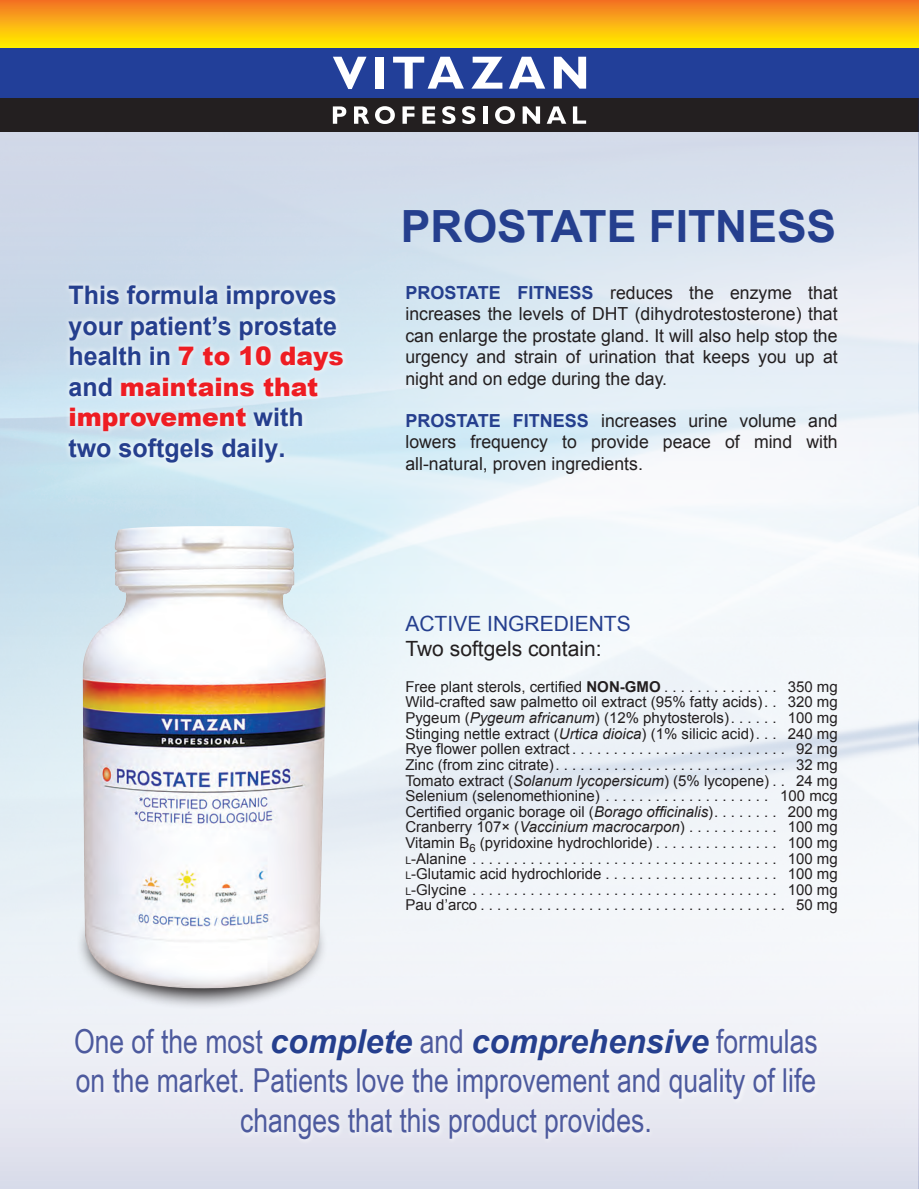
<style>
.page{position:relative;width:919px;height:1189px;background:#fff}
.page>*{position:absolute;margin:0;border:0;box-sizing:border-box;transform-origin:0 0}
.t1{font:700 44.4px "Arial";color:#253f8e}
.t2{font:33px/39.6px "Arial Narrow";color:#4d5a9e;text-align:center}
.t3{font:700 25.5px/30.6px "Arial";color:#253f8e}
.t4{font:21px/25.2px "Arial";color:#231f20}
.t5{font:18px/21.6px "Arial";color:#231f20;text-align:justify}
.t6{font:15px/15.6px "Arial";color:#231f20;text-align:justify}
.s1{font-weight:900;color:#ee1d23}
.s2{font-weight:700;color:#253f8e}
.s3{color:#253f8e}
.s4{font-weight:700}
.s5{font-style:italic}
.s6{font-size:10.5px}
.s7{font-family:"Arial";font-weight:700;font-style:italic;color:#253f8e}
</style>
<div class="page">
<div style="left:0;top:48px;width:918px;height:50px;background:#223f99"></div>
<div style="left:0;top:98px;width:918px;height:34px;background:#231f20"></div>
<svg style="left:333px;top:57px;width:33px;height:32px"></svg>
<div style="left:375px;top:57px;width:8px;height:32px;background:#fff"></div>
<svg style="left:393px;top:57px;width:71px;height:32px"></svg>
<svg style="left:471px;top:57px;width:31px;height:32px"></svg>
<svg style="left:509px;top:57px;width:36px;height:32px"></svg>
<svg style="left:554px;top:57px;width:32px;height:32px"></svg>
<svg style="left:333px;top:106px;width:13px;height:18px"></svg>
<svg style="left:354px;top:106px;width:15px;height:18px"></svg>
<svg style="left:375px;top:106px;width:20px;height:18px"></svg>
<svg style="left:402px;top:106px;width:12px;height:18px"></svg>
<svg style="left:422px;top:106px;width:13px;height:18px"></svg>
<svg style="left:442px;top:106px;width:13px;height:18px"></svg>
<svg style="left:462px;top:106px;width:13px;height:18px"></svg>
<hr style="left:483px;top:106px;width:4px;height:18px;background:#fff">
<svg style="left:495px;top:106px;width:20px;height:18px"></svg>
<svg style="left:522px;top:106px;width:18px;height:18px"></svg>
<svg style="left:546px;top:106px;width:20px;height:18px"></svg>
<svg style="left:573px;top:106px;width:13px;height:18px"></svg>
<div style="left:0;top:0;width:918px;height:48px;background:linear-gradient(to bottom,#f47227,#fff100)"></div>
<div style="left:72px;top:1025px;width:750px;height:119px;background:#edeef5"></div>
<svg style="left:63px;top:280px;width:285px;height:187px"></svg>
<svg style="left:77px;top:881px;width:250px;height:128px;fill:#ebeff5"></svg>
<img style="left:83px;top:526px;width:243px;height:462px">
<svg style="left:918px;top:132px;width:1px;height:1052px"></svg>
<hr style="left:918px;top:48px;width:1px;height:50px;background:#223f99">
<hr style="left:918px;top:98px;width:1px;height:34px;background:#231f20">
<svg style="left:918px;top:1px;width:1px;height:47px"></svg>
<p class="t3" style="left:68px;top:280px;width:277px">This formula improves your patient’s prostate health in <span class="s1">7 to 10 days </span>and <span class="s1">maintains that improvement</span> with two softgels daily.</p>
<p class="t1" style="left:401px;top:196px;width:437px">PROSTATE FITNESS</p>
<p class="t5" style="left:405px;top:281px;width:434px"><span class="s2">PROSTATE FITNESS</span> reduces the enzyme that increases the levels of DHT (dihydrotestosterone) that can enlarge the prostate gland. It will also help stop the urgency and strain of urination that keeps you up at night and on edge during the day.</p>
<p class="t5" style="left:405px;top:410px;width:433px"><span class="s2">PROSTATE FITNESS</span> increases urine volume and lowers frequency to provide peace of mind with all‑natural, proven ingredients.</p>
<p class="t4" style="left:405px;top:611px;width:227px"><span class="s3">ACTIVE INGREDIENTS<br></span>Two softgels contain:</p>
<p class="t6" style="left:405px;top:679px;width:434px">Free plant sterols, certified <span class="s4">NON‑GMO</span> . . . . . . . . . . . . . . 350 mg Wild‑crafted saw palmetto oil extract (95% fatty acids) . . 320 mg Pygeum (<span class="s5">Pygeum africanum</span>) (12% phytosterols) . . . . . . 100 mg Stinging nettle extract (<span class="s5">Urtica dioica</span>) (1% silicic acid) . . . 240 mg Rye flower pollen extract .......................... 92 mg Zinc (from zinc citrate) ............................ 32 mg Tomato extract (<span class="s5">Solanum lycopersicum</span>) (5% lycopene) . . 24 mg Selenium (selenomethionine) . . . . . . . . . . . . . . . . . . . . 100 mcg Certified organic borage oil (<span class="s5">Borago officinalis</span>) . . . . . . . . 200 mg Cranberry 107× (<span class="s5">Vaccinium macrocarpon</span>) . . . . . . . . . . . 100 mg Vitamin B<sub>6</sub> (pyridoxine hydrochloride) . . . . . . . . . . . . . . . 100 mg <span class="s6">l</span>‑Alanine ..................................... 100 mg <span class="s6">l</span>‑Glutamic acid hydrochloride . . . . . . . . . . . . . . . . . . . . . 100 mg <span class="s6">l</span>‑Glycine ..................................... 100 mg Pau d’arco ..................................... 50 mg</p>
<p class="t2" style="left:74px;top:1019px;width:745px">One of the most <span class="s7">complete</span> and <span class="s7">comprehensive</span> formulas on the market. Patients love the improvement and quality of life changes that this product provides.</p>
</div>
